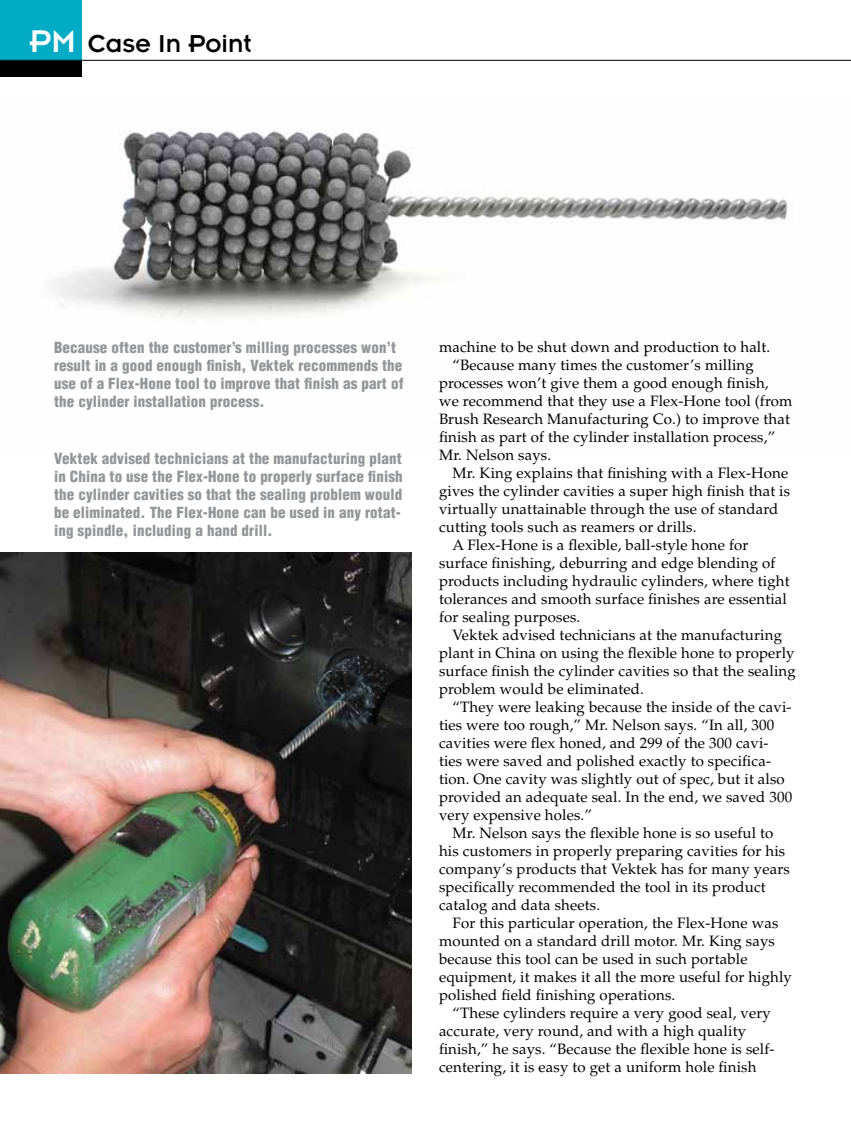
<style>
.page{position:relative;width:851px;height:1134px;background:#fff}
.page>*{position:absolute;margin:0;border:0;box-sizing:border-box;transform-origin:0 0}
.t1{font:27px "Insignia LT Std";color:#000}
.t2{font:15px "Palatino LT Std";letter-spacing:.01em;color:#000}
.t3{font:900 condensed 15px/18px "Helvetica LT Std";letter-spacing:.01em;color:#939598}
.s1{font-size:34.5px;color:#fff}
</style>
<div class="page">
<div style="left:0;top:60px;width:81px;height:17px;background:#000"></div>
<div style="left:0;top:0;width:81px;height:60px;background:#00abc5"></div>
<hr style="left:0;top:60px;width:850px;height:1px;background:#000">
<img style="left:54px;top:130px;width:734px;height:189px">
<img style="left:0;top:552px;width:412px;height:521px">
<h1 class="t1" style="left:30px;top:30px;width:223px"><span class="s1">PM</span> Case In Point</h1>
<p class="t3" style="left:54px;top:339px;width:351px">Because often the customer’s milling processes won’t result in a good enough finish, Vektek recommends the use of a Flex-Hone tool to improve that finish as part of the cylinder installation process.</p>
<p class="t3" style="left:54px;top:449px;width:350px">Vektek advised technicians at the manufacturing plant in China to use the Flex-Hone to properly surface finish the cylinder cavities so that the sealing problem would be eliminated. The Flex-Hone can be used in any rotat&shy;ing spindle, including a hand drill.</p>
<p class="t2" style="left:439px;top:339px;width:333px">machine to be shut down and production to halt.</p>
<p class="t2" style="left:452px;top:357px;width:303px">“Because many times the customer’s milling</p>
<p class="t2" style="left:439px;top:375px;width:331px">processes won’t give them a good enough finish,</p>
<p class="t2" style="left:439px;top:393px;width:355px">we recommend that they use a Flex-Hone tool (from</p>
<p class="t2" style="left:439px;top:411px;width:352px">Brush Research Manufacturing Co.) to improve that</p>
<p class="t2" style="left:439px;top:429px;width:338px">finish as part of the cylinder installation process,”</p>
<p class="t2" style="left:439px;top:447px;width:114px">Mr. Nelson says.</p>
<p class="t2" style="left:452px;top:465px;width:337px">Mr. King explains that finishing with a Flex-Hone</p>
<p class="t2" style="left:439px;top:483px;width:352px">gives the cylinder cavities a super high finish that is</p>
<p class="t2" style="left:439px;top:501px;width:341px">virtually unattainable through the use of standard</p>
<p class="t2" style="left:439px;top:519px;width:259px">cutting tools such as reamers or drills.</p>
<p class="t2" style="left:452px;top:537px;width:297px">A Flex-Hone is a flexible, ball-style hone for</p>
<p class="t2" style="left:439px;top:555px;width:338px">surface finishing, deburring and edge blending of</p>
<p class="t2" style="left:439px;top:573px;width:352px">products including hydraulic cylinders, where tight</p>
<p class="t2" style="left:439px;top:591px;width:349px">tolerances and smooth surface finishes are essential</p>
<p class="t2" style="left:439px;top:609px;width:143px">for sealing purposes.</p>
<p class="t2" style="left:452px;top:627px;width:331px">Vektek advised technicians at the manufacturing</p>
<p class="t2" style="left:439px;top:645px;width:357px">plant in China on using the flexible hone to properly</p>
<p class="t2" style="left:439px;top:663px;width:358px">surface finish the cylinder cavities so that the sealing</p>
<p class="t2" style="left:439px;top:681px;width:206px">problem would be eliminated.</p>
<p class="t2" style="left:452px;top:699px;width:340px">“They were leaking because the inside of the cavi-</p>
<p class="t2" style="left:439px;top:717px;width:337px">ties were too rough,” Mr. Nelson says. “In all, 300</p>
<p class="t2" style="left:439px;top:735px;width:331px">cavities were flex honed, and 299 of the 300 cavi-</p>
<p class="t2" style="left:439px;top:753px;width:333px">ties were saved and polished exactly to specifica-</p>
<p class="t2" style="left:439px;top:771px;width:347px">tion. One cavity was slightly out of spec, but it also</p>
<p class="t2" style="left:439px;top:789px;width:355px">provided an adequate seal. In the end, we saved 300</p>
<p class="t2" style="left:439px;top:807px;width:154px">very expensive holes.”</p>
<p class="t2" style="left:452px;top:825px;width:322px">Mr. Nelson says the flexible hone is so useful to</p>
<p class="t2" style="left:439px;top:843px;width:348px">his customers in properly preparing cavities for his</p>
<p class="t2" style="left:439px;top:861px;width:352px">company’s products that Vektek has for many years</p>
<p class="t2" style="left:439px;top:879px;width:328px">specifically recommended the tool in its product</p>
<p class="t2" style="left:439px;top:897px;width:163px">catalog and data sheets.</p>
<p class="t2" style="left:452px;top:915px;width:327px">For this particular operation, the Flex-Hone was</p>
<p class="t2" style="left:439px;top:933px;width:337px">mounted on a standard drill motor. Mr. King says</p>
<p class="t2" style="left:439px;top:951px;width:310px">because this tool can be used in such portable</p>
<p class="t2" style="left:439px;top:969px;width:354px">equipment, it makes it all the more useful for highly</p>
<p class="t2" style="left:439px;top:987px;width:238px">polished field finishing operations.</p>
<p class="t2" style="left:452px;top:1005px;width:320px">“These cylinders require a very good seal, very</p>
<p class="t2" style="left:439px;top:1023px;width:308px">accurate, very round, and with a high quality</p>
<p class="t2" style="left:439px;top:1041px;width:337px">finish,” he says. “Because the flexible hone is self-</p>
<p class="t2" style="left:439px;top:1059px;width:319px">centering, it is easy to get a uniform hole finish</p>
</div>
